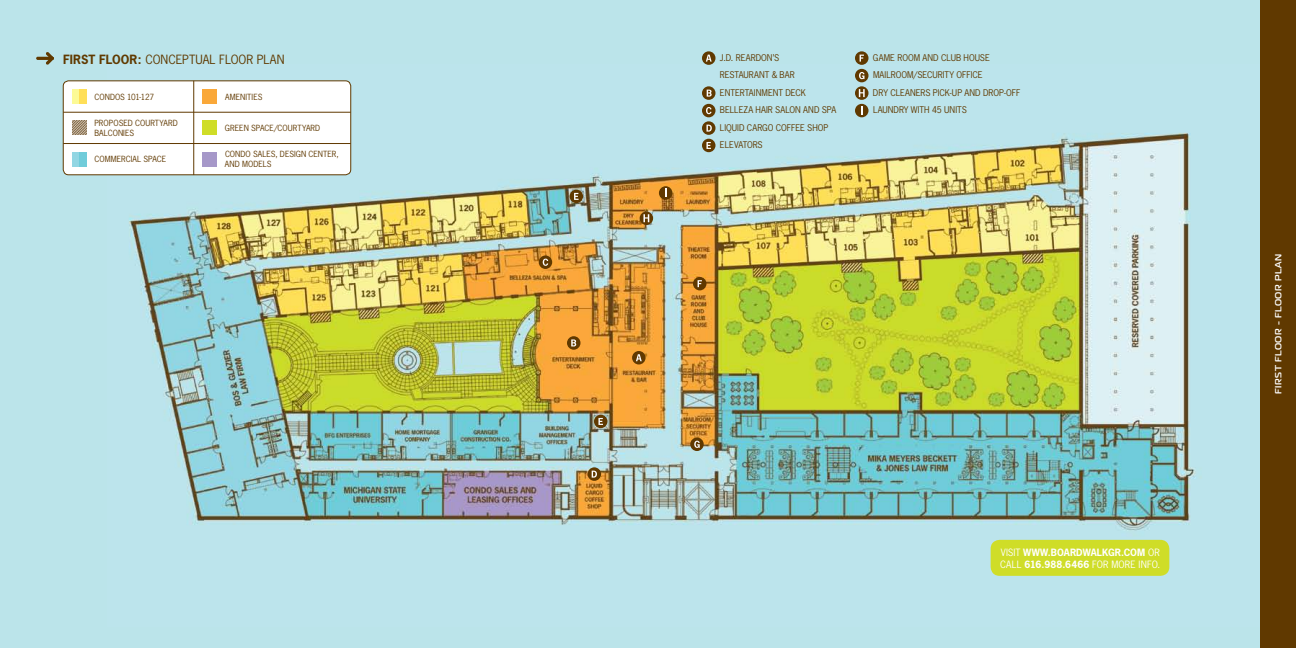
<style>
.page{position:relative;width:1296px;height:648px;background:#fff}
.page>*{position:absolute;margin:0;border:0;box-sizing:border-box;transform-origin:0 0}
.t1{font:12px "News Gothic";color:#603900}
.t2{font:700 12px "News Gothic";color:#603900}
.t3{font:700 9.5px/12px "News Gothic";color:#fff}
.t4{font:500 9px "PT Magistral Western";letter-spacing:.06em;color:#fff}
.t5{font:8.7px/17.5px "News Gothic";color:#603900}
.t6{font:8px/10px "News Gothic";letter-spacing:.01em;color:#603900}
.t7{font:8px "News Gothic";letter-spacing:-.02em;color:#603900}
.s1{font-weight:700}
.s2{font-weight:400}
</style>
<div class="page">
<div style="left:648px;top:0;width:648px;height:648px;background:#bbe4ea"></div>
<div style="left:0;top:0;width:648px;height:648px;background:#bbe4ea"></div>
<img style="left:108px;top:64px;width:1088px;height:512px">
<svg style="left:693px;top:277px;width:13px;height:13px"></svg>
<svg style="left:698px;top:280px;width:4px;height:7px"></svg>
<div style="left:690px;top:438px;width:14px;height:13px;background:#603900;border-radius:50%"></div>
<svg style="left:694px;top:441px;width:6px;height:7px"></svg>
<svg style="left:702px;top:51px;width:13px;height:14px"></svg>
<svg style="left:706px;top:55px;width:6px;height:7px"></svg>
<svg style="left:702px;top:86px;width:13px;height:14px"></svg>
<svg style="left:707px;top:90px;width:5px;height:7px"></svg>
<svg style="left:702px;top:121px;width:13px;height:14px"></svg>
<svg style="left:706px;top:125px;width:6px;height:7px"></svg>
<div style="left:702px;top:104px;width:13px;height:13px;background:#603900;border-radius:50%"></div>
<svg style="left:706px;top:107px;width:6px;height:7px"></svg>
<div style="left:702px;top:139px;width:13px;height:13px;background:#603900;border-radius:50%"></div>
<svg style="left:706px;top:142px;width:5px;height:7px"></svg>
<svg style="left:855px;top:69px;width:13px;height:13px"></svg>
<svg style="left:859px;top:72px;width:5px;height:7px"></svg>
<svg style="left:855px;top:51px;width:13px;height:14px"></svg>
<svg style="left:860px;top:55px;width:4px;height:7px"></svg>
<div style="left:1260px;top:0;width:36px;height:648px;background:#603900"></div>
<div style="left:991px;top:540px;width:178px;height:36px;background:#cfdd28;border-radius:9px"></div>
<svg style="left:855px;top:86px;width:13px;height:14px"></svg>
<svg style="left:859px;top:89px;width:6px;height:8px"></svg>
<div style="left:855px;top:104px;width:13px;height:13px;background:#603900;border-radius:50%"></div>
<svg style="left:861px;top:106px;width:2px;height:9px"></svg>
<hr style="left:36px;top:57px;width:18px;height:3px;background:#603900;border-radius:2px">
<svg style="left:46px;top:52px;width:8px;height:13px"></svg>
<div style="left:63px;top:81px;width:288px;height:94px;background:#fff;border-radius:5px"></div>
<div style="left:63px;top:81px;width:288px;height:94px;border:1px solid #603900;border-radius:5px"></div>
<div style="left:72px;top:89px;width:15px;height:15px;background:#fcfa96"></div>
<div style="left:80px;top:89px;width:7px;height:15px;background:#ffdf58"></div>
<div style="left:203px;top:121px;width:14px;height:14px;background:#cfdd28"></div>
<hr style="left:193px;top:81px;width:1px;height:94px;background:#603900">
<hr style="left:63px;top:112px;width:288px;height:1px;background:#603900">
<img style="left:72px;top:121px;width:15px;height:14px">
<div style="left:203px;top:89px;width:14px;height:15px;background:#faa839"></div>
<div style="left:632px;top:351px;width:14px;height:13px;background:#603900;border-radius:50%"></div>
<svg style="left:636px;top:354px;width:6px;height:7px"></svg>
<div style="left:567px;top:336px;width:13px;height:14px;background:#603900;border-radius:50%"></div>
<svg style="left:571px;top:339px;width:5px;height:7px"></svg>
<svg style="left:539px;top:255px;width:13px;height:14px"></svg>
<svg style="left:543px;top:259px;width:5px;height:7px"></svg>
<svg style="left:588px;top:467px;width:13px;height:14px"></svg>
<svg style="left:592px;top:471px;width:5px;height:7px"></svg>
<div style="left:72px;top:152px;width:15px;height:14px;background:#92d6e3"></div>
<div style="left:203px;top:152px;width:14px;height:14px;background:#a698c9"></div>
<hr style="left:63px;top:143px;width:288px;height:1px;background:#603900">
<svg style="left:640px;top:212px;width:13px;height:13px"></svg>
<svg style="left:643px;top:214px;width:6px;height:8px"></svg>
<div style="left:570px;top:190px;width:13px;height:13px;background:#603900;border-radius:50%"></div>
<svg style="left:574px;top:193px;width:5px;height:7px"></svg>
<div style="left:659px;top:186px;width:13px;height:14px;background:#603900;border-radius:50%"></div>
<svg style="left:665px;top:189px;width:2px;height:8px"></svg>
<div style="left:594px;top:415px;width:14px;height:13px;background:#603900;border-radius:50%"></div>
<svg style="left:598px;top:418px;width:5px;height:7px"></svg>
<div style="left:80px;top:152px;width:7px;height:14px;background:#70ccda"></div>
<h1 class="t2" style="left:63px;top:51px;width:52px">FIRST FLOOR</h1>
<h1 class="t1" style="left:138px;top:51px;width:16px"><span class="s1">:</span> CONCE</h1>
<h1 class="t1" style="left:182px;top:51px;width:15px">PTUAL</h1>
<h1 class="t1" style="left:219px;top:51px;width:8px">FLOOR</h1>
<h1 class="t1" style="left:257px;top:51px;width:15px">PLAN</h1>
<p class="t7" style="left:94px;top:92px;width:61px">CONDOS 101-127</p>
<p class="t6" style="left:225px;top:123px;width:6px">GREEN</p>
<p class="t6" style="left:251px;top:123px;width:33px">SPACE/COURTYAR</p>
<p class="t6" style="left:315px;top:123px;width:7px">D</p>
<p class="t6" style="left:225px;top:92px;width:39px">AMENITIES</p>
<p class="t6" style="left:94px;top:118px;width:84px">PROPOSED COURTYARD<br>BALCONIES</p>
<p class="t6" style="left:94px;top:154px;width:73px">COMMERCIAL SPACE</p>
<p class="t6" style="left:225px;top:149px;width:115px">CONDO SALES, DESIGN CENTER,<br>AND MODELS</p>
<p class="t5" style="left:720px;top:49px;width:118px">J.D. REARDON’S<br>RESTAURANT &amp; BAR<br>ENTERTAINMENT DECK<br>BELLEZA HAIR SALON AND SPA<br>LIQUID CARGO COFFEE SHOP<br>ELEVATORS</p>
<p class="t5" style="left:873px;top:49px;width:149px">GAME ROOM AND CLUB HOUSE<br>MAILROOM/SECURITY OFFICE<br>DRY CLEANERS PICK-UP AND DROP-OFF<br>LAUNDRY WITH 45 UNITS</p>
<p class="t3" style="left:1000px;top:546px;width:162px"><span class="s2">VISIT</span> WWW.BOARDWALKGR.COM <span class="s2">OR<br>CALL</span> 616.988.6466 <span class="s2">FOR MORE INFO.</span></p>
<p class="t4" style="left:1273px;top:394px;width:142px;rotate:-90deg">first floor - floor plan</p>
</div>
